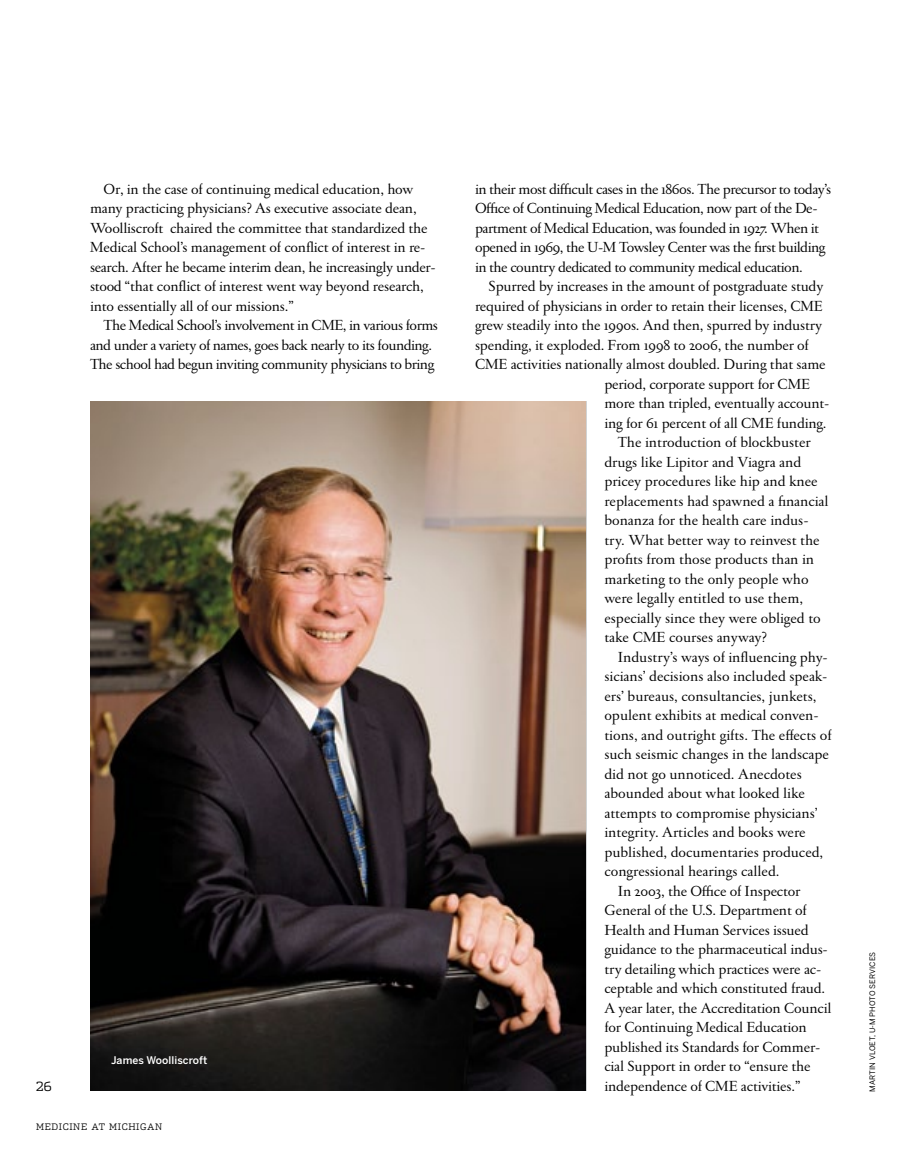
<style>
.page{position:relative;width:905px;height:1175px;background:#fff}
.page>*{position:absolute;margin:0;border:0;box-sizing:border-box;transform-origin:0 0}
.t1{font:15.75px/19.5px "Garamond FB Text";letter-spacing:-.01em;color:#000}
.t2{font:15.75px/19.5px "Garamond FB Text";letter-spacing:-.03em;color:#000}
.t3{font:300 12.75px "Dispatch";color:#000}
.t4{font:500 10.5px "Benton Sans";letter-spacing:.01em;color:#fff}
.t5{font:300 9px "Dispatch";letter-spacing:.07em;color:#000}
.t6{font:7.5px "Benton Sans Regluar";letter-spacing:.01em;color:#000}
</style>
<div class="page">
<img style="left:90px;top:401px;width:495px;height:689px">
<p class="t1" style="left:90px;top:180px;width:347px;text-indent:13px">Or, in the case of continuing medical education, how many practicing physicians? As executive associate dean, Woolliscroft chaired the committee that standardized the Medical School’s management of conflict of interest in re&shy;search. After he became interim dean, he increasingly under&shy;stood “that conflict of interest went way beyond research, into essentially all of our missions.”</p>
<p class="t2" style="left:90px;top:316px;width:349px;text-indent:13px">The Medical School’s involvement in CME, in various forms and under a variety of names, goes back nearly to its founding.<br>The school had begun inviting community physicians to bring</p>
<p class="t3" style="left:36px;top:1078px;width:17px">26</p>
<p class="t4" style="left:111px;top:1054px;width:98px">James Woolliscroft</p>
<p class="t5" style="left:36px;top:1121px;width:128px">MEDICINE AT MICHIGAN</p>
<p class="t2" style="left:475px;top:180px;width:358px">in their most difficult cases in the 1860s. The precursor to today’s Office of Continuing Medical Education, now part of the De&shy;partment of Medical Education, was founded in 1927. When it opened in 1969, the U-M Towsley Center was the first building in the country dedicated to community medical education.</p>
<p class="t1" style="left:488px;top:277px;width:336px">Spurred by increases in the amount of postgraduate study</p>
<p class="t1" style="left:475px;top:297px;width:349px">required of physicians in order to retain their licenses, CME</p>
<p class="t1" style="left:475px;top:316px;width:349px">grew steadily into the 1990s. And then, spurred by industry</p>
<p class="t1" style="left:475px;top:336px;width:335px">spending, it exploded. From 1998 to 2006, the number of</p>
<p class="t1" style="left:475px;top:355px;width:352px">CME activities nationally almost doubled. During that same</p>
<p class="t1" style="left:604px;top:375px;width:207px">period, corporate support for CME</p>
<p class="t1" style="left:604px;top:394px;width:227px">more than tripled, eventually account-</p>
<p class="t1" style="left:604px;top:414px;width:224px">ing for 61 percent of all CME funding.</p>
<p class="t1" style="left:618px;top:433px;width:194px">The introduction of blockbuster</p>
<p class="t1" style="left:604px;top:453px;width:198px">drugs like Lipitor and Viagra and</p>
<p class="t1" style="left:604px;top:472px;width:215px">pricey procedures like hip and knee</p>
<p class="t1" style="left:604px;top:492px;width:225px">replacements had spawned a financial</p>
<p class="t1" style="left:604px;top:511px;width:206px">bonanza for the health care indus-</p>
<p class="t1" style="left:604px;top:531px;width:217px">try. What better way to reinvest the</p>
<p class="t1" style="left:604px;top:550px;width:211px">profits from those products than in</p>
<p class="t1" style="left:604px;top:570px;width:206px">marketing to the only people who</p>
<p class="t1" style="left:604px;top:589px;width:200px">were legally entitled to use them,</p>
<p class="t1" style="left:604px;top:609px;width:218px">especially since they were obliged to</p>
<p class="t1" style="left:604px;top:628px;width:164px">take CME courses anyway?</p>
<p class="t1" style="left:618px;top:648px;width:211px">Industry’s ways of influencing phy-</p>
<p class="t1" style="left:604px;top:667px;width:225px">sicians’ decisions also included speak-</p>
<p class="t1" style="left:604px;top:687px;width:213px">ers’ bureaus, consultancies, junkets,</p>
<p class="t1" style="left:604px;top:706px;width:216px">opulent exhibits at medical conven-</p>
<p class="t1" style="left:604px;top:726px;width:229px">tions, and outright gifts. The effects of</p>
<p class="t1" style="left:604px;top:745px;width:226px">such seismic changes in the landscape</p>
<p class="t1" style="left:604px;top:765px;width:199px">did not go unnoticed. Anecdotes</p>
<p class="t1" style="left:604px;top:784px;width:202px">abounded about what looked like</p>
<p class="t1" style="left:604px;top:804px;width:215px">attempts to compromise physicians’</p>
<p class="t1" style="left:604px;top:823px;width:203px">integrity. Articles and books were</p>
<p class="t1" style="left:604px;top:843px;width:220px">published, documentaries produced,</p>
<p class="t1" style="left:604px;top:862px;width:176px">congressional hearings called.</p>
<p class="t1" style="left:618px;top:882px;width:184px">In 2003, the Office of Inspector</p>
<p class="t1" style="left:604px;top:901px;width:204px">General of the U.S. Department of</p>
<p class="t1" style="left:604px;top:921px;width:206px">Health and Human Services issued</p>
<p class="t1" style="left:604px;top:940px;width:225px">guidance to the pharmaceutical indus-</p>
<p class="t1" style="left:604px;top:960px;width:218px">try detailing which practices were ac-</p>
<p class="t1" style="left:604px;top:979px;width:222px">ceptable and which constituted fraud.</p>
<p class="t1" style="left:604px;top:999px;width:228px">A year later, the Accreditation Council</p>
<p class="t1" style="left:604px;top:1018px;width:204px">for Continuing Medical Education</p>
<p class="t1" style="left:604px;top:1038px;width:217px">published its Standards for Commer-</p>
<p class="t1" style="left:604px;top:1057px;width:208px">cial Support in order to “ensure the</p>
<p class="t1" style="left:604px;top:1077px;width:197px">independence of CME activities.”</p>
<p class="t6" style="left:868px;top:1091px;width:141px;rotate:-90deg">martin vloet, u-m photo services</p>
</div>
